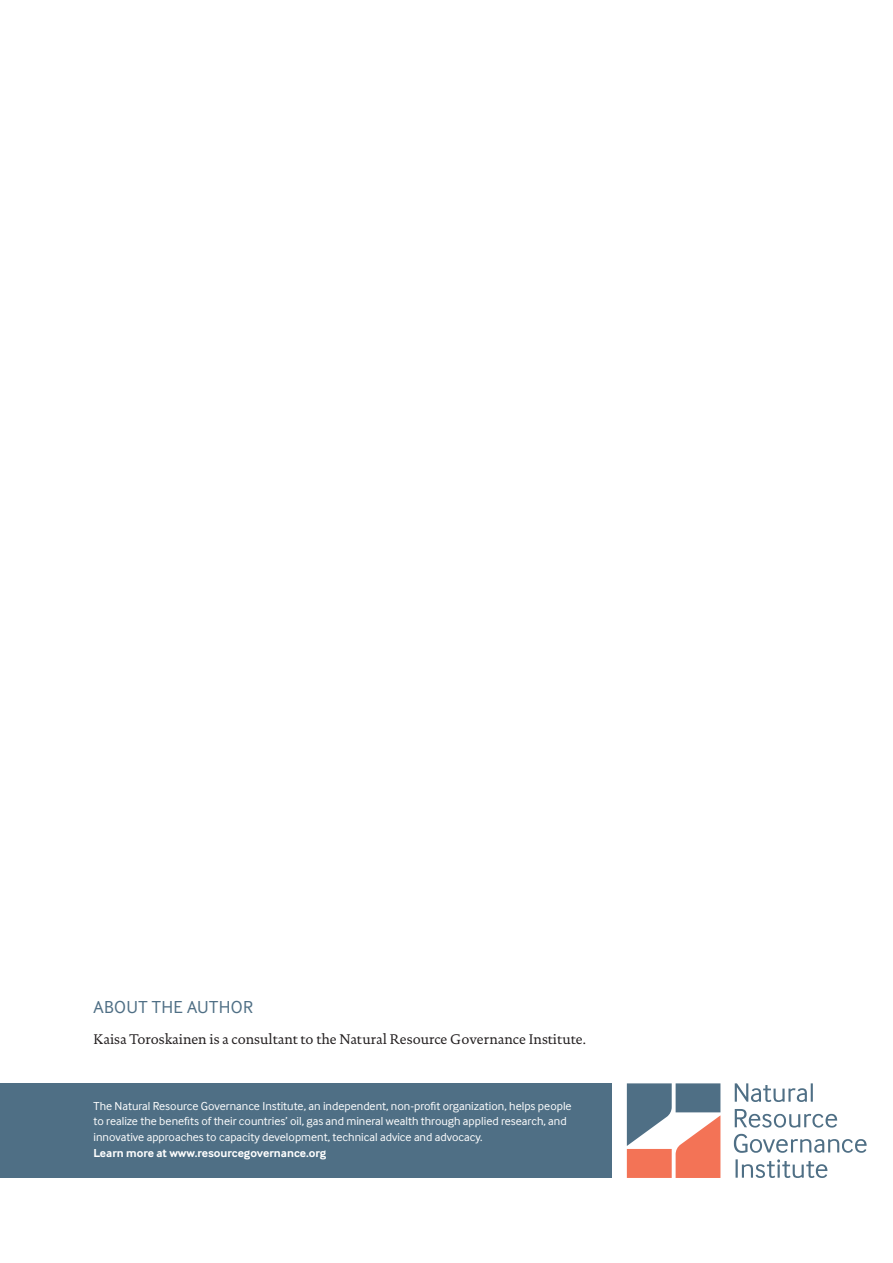
<style>
.page{position:relative;width:893px;height:1263px;background:#fff}
.page>*{position:absolute;margin:0;border:0;box-sizing:border-box;transform-origin:0 0}
.t1{font:18px "Inter Face";letter-spacing:.02em;color:#4f6f85}
.t2{font:14.25px "DTL Documenta T";color:#231f20}
.t3{font:12px/15.8px "Inter Face";color:#fff}
.t4{font:700 12px "Inter Face";color:#fff}
</style>
<div class="page">
<div style="left:0;top:1083px;width:611px;height:95px;background:#4f6f85"></div>
<svg style="left:735px;top:1159px;width:92px;height:19px"></svg>
<svg style="left:734px;top:1134px;width:133px;height:19px"></svg>
<svg style="left:735px;top:1109px;width:102px;height:18px"></svg>
<svg style="left:735px;top:1083px;width:78px;height:19px"></svg>
<svg style="left:627px;top:1083px;width:93px;height:95px"></svg>
<h1 class="t1" style="left:94px;top:997px;width:161px">ABOUT THE AUTHOR</h1>
<p class="t2" style="left:94px;top:1031px;width:494px">Kaisa Toroskainen is a consultant to the Natural Resource Governance Institute.</p>
<p class="t3" style="left:94px;top:1097px;width:480px">The Natural Resource Governance Institute, an independent, non-profit organization, helps people to realize the benefits of their countries’ oil, gas and mineral wealth through applied research, and innovative approaches to capacity development, technical advice and advocacy.</p>
<p class="t4" style="left:94px;top:1146px;width:234px">Learn more at www.resourcegovernance.org</p>
</div>
